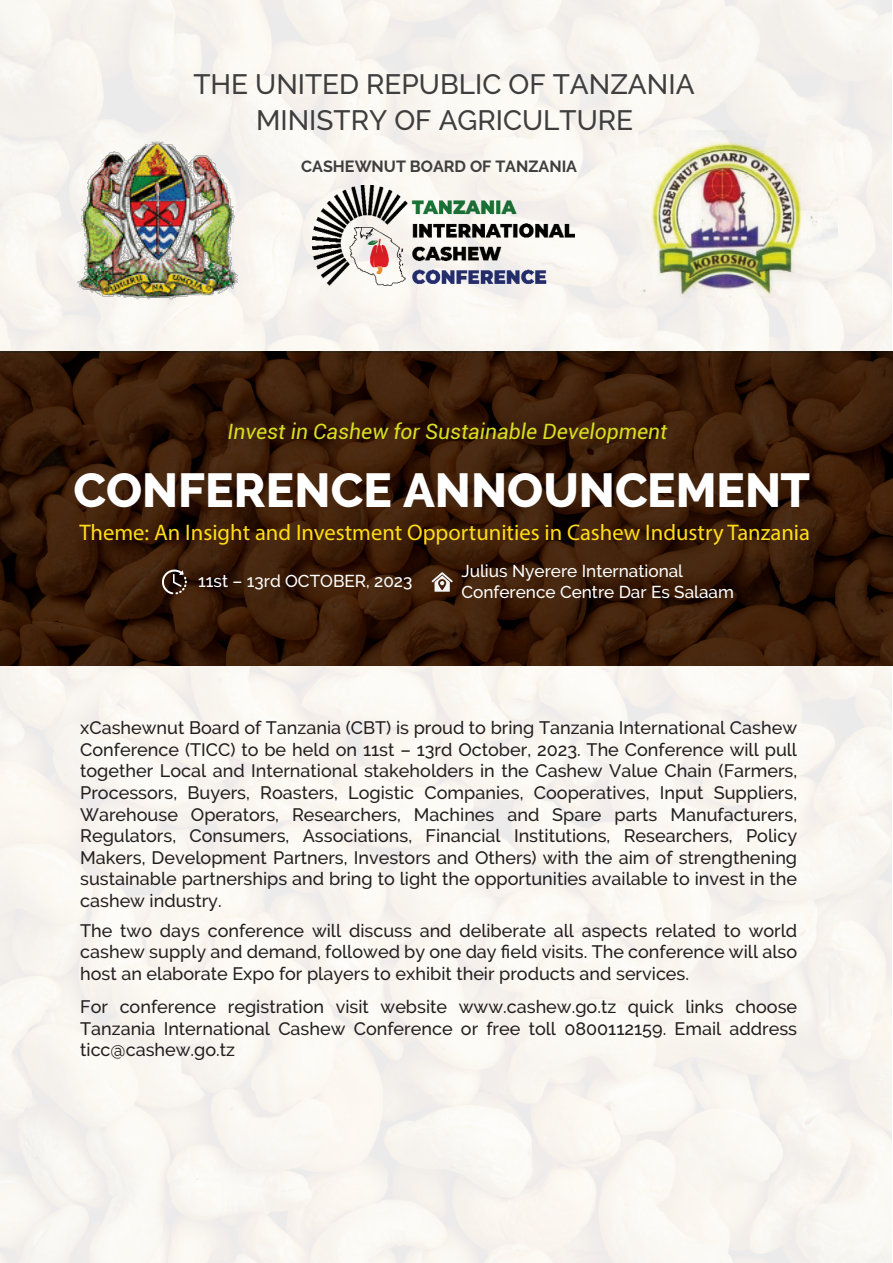
<style>
.page{position:relative;width:893px;height:1263px;background:#fff}
.page>*{position:absolute;margin:0;border:0;box-sizing:border-box;transform-origin:0 0}
.t1{font:800 47.55px "Raleway";color:#fff}
.t2{font:500 27.9px/35.5px "Raleway";color:#3e3e3f;text-align:center}
.t3{font:22.65px "Myriad Pro";color:#ffdd17}
.t4{font:italic 21.15px "Roboto";color:#d6df21}
.t5{font:500 18px/21.6px "Raleway";color:#231f20;text-align:justify}
.t6{font:500 17.1px/20.5px "Raleway";color:#fff}
.t7{font:700 16.05px "Raleway";color:#3e3e3f}
</style>
<div class="page">
<img style="left:0;top:0;width:891px;height:1263px">
<svg style="left:0;top:352px;width:893px;height:313px;background:#381b08"></svg>
<img style="left:313px;top:185px;width:262px;height:102px">
<img style="left:75px;top:139px;width:164px;height:163px">
<img style="left:636px;top:130px;width:201px;height:168px">
<svg style="left:162px;top:569px;width:25px;height:25px"></svg>
<svg style="left:432px;top:572px;width:21px;height:20px"></svg>
<h2 class="t2" style="left:193px;top:67px;width:503px">THE UNITED REPUBLIC OF TANZANIA<br>MINISTRY OF AGRICULTURE</h2>
<p class="t7" style="left:301px;top:157px;width:277px">CASHEWNUT BOARD OF TANZANIA</p>
<p class="t4" style="left:228px;top:417px;width:441px">Invest in Cashew for Sustainable Development</p>
<h1 class="t1" style="left:73px;top:463px;width:738px">CONFERENCE ANNOUNCEMENT</h1>
<p class="t3" style="left:79px;top:518px;width:732px">Theme: An Insight and Investment Opportunities in Cashew Industry Tanzania</p>
<p class="t6" style="left:198px;top:571px;width:216px">11st – 13rd OCTOBER, 2023</p>
<p class="t6" style="left:461px;top:561px;width:274px">Julius Nyerere International<br>Conference Centre Dar Es Salaam</p>
<p class="t5" style="left:80px;top:717px;width:718px">xCashewnut Board of Tanzania (CBT) is proud to bring Tanzania International Cashew Conference (TICC) to be held on 11st – 13rd October, 2023. The Conference will pull together Local and International stakeholders in the Cashew Value Chain (Farmers, Processors, Buyers, Roasters, Logistic Companies, Cooperatives, Input Suppliers, Warehouse Operators, Researchers, Machines and Spare parts Manufacturers, Regulators, Consumers, Associations, Financial Institutions, Researchers, Policy Makers, Development Partners, Investors and Others) with the aim of strengthening sustainable partnerships and bring to light the opportunities available to invest in the cashew industry.</p>
<p class="t5" style="left:80px;top:919px;width:718px">The two days conference will discuss and deliberate all aspects related to world cashew supply and demand, followed by one day field visits. The conference will also host an elaborate Expo for players to exhibit their products and services.</p>
<p class="t5" style="left:80px;top:996px;width:718px">For conference registration visit website www.cashew.go.tz quick links choose Tanzania International Cashew Conference or free toll 0800112159. Email address ticc@cashew.go.tz</p>
</div>
